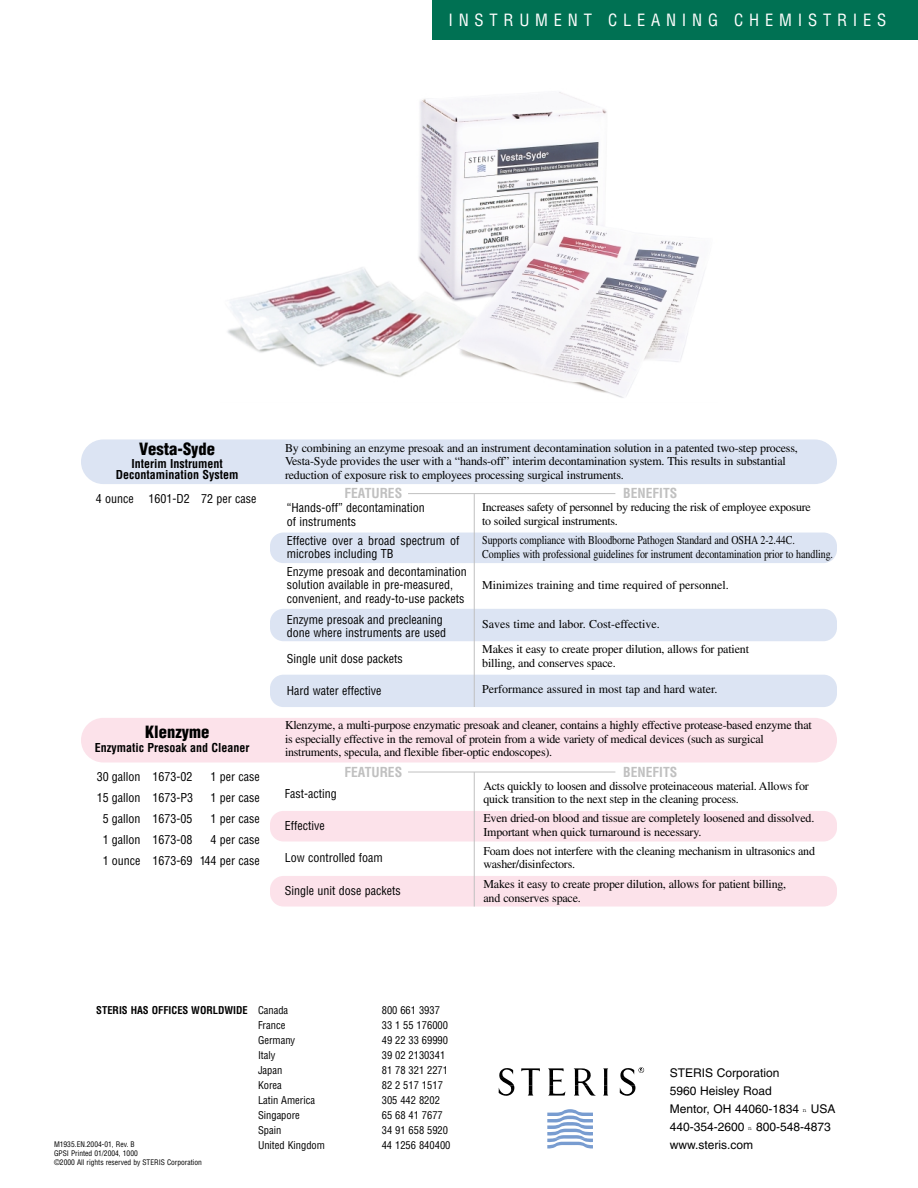
<style>
.page{position:relative;width:918px;height:1188px;background:#fff}
.page>*{position:absolute;margin:0;border:0;box-sizing:border-box;transform-origin:0 0}
.t1{font:condensed 16.5px "Helvetica";letter-spacing:.35em;color:#fff}
.t2{font:900 condensed 16.5px "Helvetica";color:#000}
.t3{font:700 condensed 13.5px "Helvetica";color:#c0c0c0}
.t4{font:12px/13.5px "Times";letter-spacing:-.015em;color:#000}
.t5{font:condensed 12px/13.5px "Helvetica";color:#000}
.t6{font:12px/13.5px "Times";letter-spacing:-.015em;color:#000;scale:.83 1}
.t7{font:12px/18px "Helvetica";color:#000}
.t8{font:700 condensed 12px/10.4px "Helvetica";color:#000;text-align:center}
.t9{font:condensed 10.5px "Helvetica";color:#000}
.t10{font:700 condensed 10.5px "Helvetica";color:#000}
.t11{font:condensed 7.5px/9px "Helvetica";color:#000}
.s1{font-family:"Courier";font-size:6px}
</style>
<div class="page">
<div style="left:270px;top:876px;width:567px;height:31px;background:#fce2ea;border-radius:14px"></div>
<img style="left:227px;top:92px;width:477px;height:306px">
<div style="left:432px;top:0;width:486px;height:40px;background:#007153"></div>
<div style="left:81px;top:439px;width:756px;height:45px;background:#dce4f3;border-radius:22px"></div>
<div style="left:270px;top:533px;width:567px;height:30px;background:#dce4f3;border-radius:14px"></div>
<div style="left:270px;top:609px;width:567px;height:32px;background:#dce4f3;border-radius:14px"></div>
<div style="left:270px;top:675px;width:567px;height:32px;background:#dce4f3;border-radius:14px"></div>
<hr style="left:474px;top:494px;width:1px;height:213px;background:#c0c0c0">
<hr style="left:408px;top:493px;width:207px;height:1px;background:#c0c0c0">
<div style="left:81px;top:718px;width:756px;height:44px;background:#fce2ea;border-radius:22px"></div>
<div style="left:270px;top:811px;width:567px;height:31px;background:#fce2ea;border-radius:14px"></div>
<hr style="left:474px;top:772px;width:1px;height:135px;background:#c0c0c0">
<hr style="left:408px;top:772px;width:207px;height:1px;background:#c0c0c0">
<svg style="left:547px;top:1109px;width:46px;height:40px"></svg>
<svg style="left:499px;top:1067px;width:145px;height:29px"></svg>
<h1 class="t1" style="left:448px;top:13px;width:440px">INSTRUMENT CLEANING CHEMISTRIES</h1>
<h1 class="t2" style="left:139px;top:443px;width:77px">Vesta-Syde</h1>
<p class="t8" style="left:116px;top:460px;width:124px">Interim Instrument<br>Decontamination System</p>
<p class="t5" style="left:96px;top:493px;width:162px">4 ounce 1601-D2 72 per case</p>
<h1 class="t2" style="left:145px;top:726px;width:66px">Klenzyme</h1>
<p class="t8" style="left:95px;top:744px;width:156px">Enzymatic Presoak and Cleaner</p>
<p class="t5" style="left:97px;top:771px;width:97px">30 gallon 1673-02</p>
<p class="t5" style="left:211px;top:771px;width:51px">1 per case</p>
<p class="t5" style="left:97px;top:792px;width:98px">15 gallon 1673-P3</p>
<p class="t5" style="left:211px;top:792px;width:51px">1 per case</p>
<p class="t5" style="left:103px;top:813px;width:91px">5 gallon 1673-05</p>
<p class="t5" style="left:211px;top:813px;width:51px">1 per case</p>
<p class="t5" style="left:103px;top:834px;width:91px">1 gallon 1673-08</p>
<p class="t5" style="left:103px;top:830px;width:159px;line-height:21px;text-align:right">4 per case<br>1 ounce 1673-69 144 per case</p>
<p class="t4" style="left:285px;top:442px;width:514px">By combining an enzyme presoak and an instrument decontamination solution in a patented two-step process,<br>Vesta-Syde provides the user with a “hands-off” interim decontamination system. This results in substantial reduction of exposure risk to employees processing surgical instruments.</p>
<p class="t3" style="left:344px;top:488px;width:59px">FEATURES</p>
<p class="t3" style="left:623px;top:488px;width:56px">BENEFITS</p>
<p class="t5" style="left:287px;top:502px;width:139px">“Hands-off” decontamination of instruments</p>
<p class="t4" style="left:482px;top:502px;width:330px">Increases safety of personnel by reducing the risk of employee exposure to soiled surgical instruments.</p>
<p class="t5" style="left:287px;top:535px;width:174px">Effective over a broad spectrum of microbes including TB</p>
<p class="t6" style="left:482px;top:534px;width:424px">Supports compliance with Bloodborne Pathogen Standard and OSHA 2-2.44C.<br>Complies with professional guidelines for instrument decontamination prior to handling.</p>
<p class="t5" style="left:287px;top:566px;width:181px">Enzyme presoak and decontamination solution available in pre-measured, convenient, and ready-to-use packets</p>
<p class="t4" style="left:482px;top:579px;width:248px">Minimizes training and time required of personnel.</p>
<p class="t5" style="left:287px;top:614px;width:161px">Enzyme presoak and precleaning done where instruments are used</p>
<p class="t5" style="left:287px;top:653px;width:117px">Single unit dose packets</p>
<p class="t5" style="left:287px;top:685px;width:96px">Hard water effective</p>
<p class="t4" style="left:482px;top:612px;width:268px;line-height:25.7px">Saves time and labor. Cost-effective.<br>Makes it easy to create proper dilution, allows for patient</p>
<p class="t4" style="left:482px;top:651px;width:237px;line-height:25.7px">billing, and conserves space.<br>Performance assured in most tap and hard water.</p>
<p class="t4" style="left:285px;top:720px;width:528px">Klenzyme, a multi-purpose enzymatic presoak and cleaner, contains a highly effective protease-based enzyme that is especially effective in the removal of protein from a wide variety of medical devices (such as surgical instruments, specula, and flexible fiber-optic endoscopes).</p>
<p class="t3" style="left:344px;top:767px;width:59px">FEATURES</p>
<p class="t3" style="left:623px;top:767px;width:56px">BENEFITS</p>
<p class="t5" style="left:285px;top:787px;width:53px">Fast-acting</p>
<p class="t5" style="left:285px;top:820px;width:41px">Effective</p>
<p class="t5" style="left:285px;top:852px;width:99px">Low controlled foam</p>
<p class="t5" style="left:285px;top:885px;width:117px">Single unit dose packets</p>
<p class="t4" style="left:483px;top:780px;width:327px">Acts quickly to loosen and dissolve proteinaceous material. Allows for quick transition to the next step in the cleaning process.</p>
<p class="t4" style="left:483px;top:812px;width:332px">Even dried-on blood and tissue are completely loosened and dissolved.<br>Important when quick turnaround is necessary.</p>
<p class="t4" style="left:483px;top:845px;width:333px">Foam does not interfere with the cleaning mechanism in ultrasonics and washer/disinfectors.</p>
<p class="t4" style="left:483px;top:879px;width:304px">Makes it easy to create proper dilution, allows for patient billing, and conserves space.</p>
<p class="t10" style="left:96px;top:1006px;width:153px">STERIS HAS OFFICES WORLDWIDE</p>
<p class="t11" style="left:54px;top:1141px;width:150px">M1935.EN.2004-01, Rev. B<br>GPSI Printed 01/2004, 1000<br>©2000 All rights reserved by STERIS Corporation</p>
<p class="t9" style="left:258px;top:1006px;width:32px">Canada</p>
<p class="t9" style="left:382px;top:1006px;width:60px">800 661 3937</p>
<p class="t9" style="left:258px;top:1021px;width:29px">France</p>
<p class="t9" style="left:382px;top:1021px;width:68px">33 1 55 176000</p>
<p class="t9" style="left:258px;top:1036px;width:39px">Germany</p>
<p class="t9" style="left:382px;top:1036px;width:68px">49 22 33 69990</p>
<p class="t9" style="left:258px;top:1051px;width:19px">Italy</p>
<p class="t9" style="left:382px;top:1051px;width:65px">39 02 2130341</p>
<p class="t9" style="left:258px;top:1066px;width:26px">Japan</p>
<p class="t9" style="left:382px;top:1066px;width:68px">81 78 321 2271</p>
<p class="t9" style="left:258px;top:1081px;width:25px">Korea</p>
<p class="t9" style="left:382px;top:1081px;width:63px">82 2 517 1517</p>
<p class="t9" style="left:258px;top:1096px;width:59px">Latin America</p>
<p class="t9" style="left:382px;top:1096px;width:60px">305 442 8202</p>
<p class="t9" style="left:258px;top:1111px;width:43px">Singapore</p>
<p class="t9" style="left:382px;top:1111px;width:63px">65 68 41 7677</p>
<p class="t9" style="left:258px;top:1126px;width:25px">Spain</p>
<p class="t9" style="left:382px;top:1126px;width:68px">34 91 658 5920</p>
<p class="t9" style="left:258px;top:1141px;width:69px">United Kingdom</p>
<p class="t9" style="left:382px;top:1141px;width:70px">44 1256 840400</p>
<p class="t7" style="left:670px;top:1065px;width:167px">STERIS Corporation<br>5960 Heisley Road<br>Mentor, OH 44060-1834 <span class="s1">n</span> USA<br>440-354-2600 <span class="s1">n</span> 800-548-4873 www.steris.com</p>
</div>
